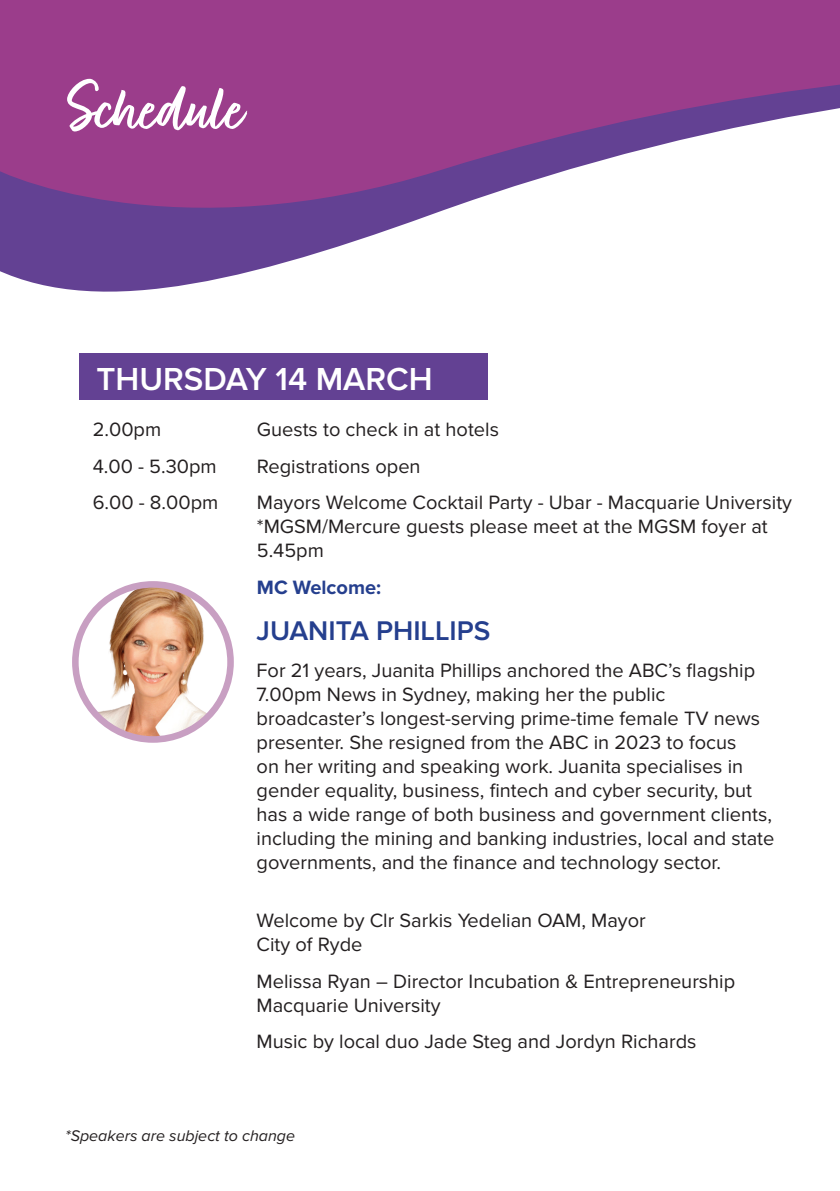
<style>
.page{position:relative;width:840px;height:1191px;background:#fff}
.page>*{position:absolute;margin:0;border:0;box-sizing:border-box;transform-origin:0 0}
.t1{font:76.2px "Fave Script Bold Pro";color:#fff}
.t2{font:600 33px "Proxima Nova";color:#fff}
.t3{font:600 28px "Proxima Nova";color:#253f8e}
.t4{font:20px/24px "Proxima Nova";color:#231f20}
.t5{font:700 20px "Proxima Nova";color:#253f8e}
.t6{font:italic 16px "Proxima Nova";color:#231f20}
</style>
<div class="page">
<svg style="left:0;top:252px;width:320px;height:40px;fill:#634193"></svg>
<svg style="left:0;top:0;width:839px;height:252px;fill:#9b3d8b"></svg>
<img style="left:75px;top:585px;width:154px;height:154px">
<div style="left:72px;top:581px;width:162px;height:161px;border:7px solid #c89fc2;border-radius:50%"></div>
<div style="left:79px;top:353px;width:409px;height:47px;background:#634193"></div>
<h1 class="t1" style="left:68px;top:66px;width:178px">Schedule</h1>
<h2 class="t2" style="left:96px;top:360px;width:337px">THURSDAY 14 MARCH</h2>
<p class="t4" style="left:93px;top:418px;width:70px">2.00pm</p>
<p class="t4" style="left:257px;top:418px;width:243px">Guests to check in at hotels</p>
<p class="t4" style="left:93px;top:455px;width:125px">4.00 - 5.30pm</p>
<p class="t4" style="left:257px;top:455px;width:165px">Registrations open</p>
<p class="t4" style="left:93px;top:491px;width:127px">6.00 - 8.00pm</p>
<p class="t4" style="left:257px;top:491px;width:536px">Mayors Welcome Cocktail Party - Ubar - Macquarie University *MGSM/Mercure guests please meet at the MGSM foyer at<br>5.45pm</p>
<p class="t5" style="left:257px;top:576px;width:126px">MC Welcome:</p>
<h3 class="t3" style="left:256px;top:615px;width:235px">JUANITA PHILLIPS</h3>
<p class="t4" style="left:256px;top:659px;width:519px">For 21 years, Juanita Phillips anchored the ABC’s flagship 7.00pm News in Sydney, making her the public broadcaster’s longest-serving prime-time female TV news presenter. She resigned from the ABC in 2023 to focus<br>on her writing and speaking work. Juanita specialises in gender equality, business, fintech and cyber security, but has a wide range of both business and government clients, including the mining and banking industries, local and state governments, and the finance and technology sector.</p>
<p class="t4" style="left:256px;top:908px;width:390px">Welcome by Clr Sarkis Yedelian OAM, Mayor<br>City of Ryde</p>
<p class="t4" style="left:256px;top:969px;width:480px">Melissa Ryan – Director Incubation &amp; Entrepreneurship<br>Macquarie University</p>
<p class="t4" style="left:256px;top:1030px;width:441px">Music by local duo Jade Steg and Jordyn Richards</p>
<p class="t6" style="left:65px;top:1127px;width:231px">*Speakers are subject to change</p>
</div>
